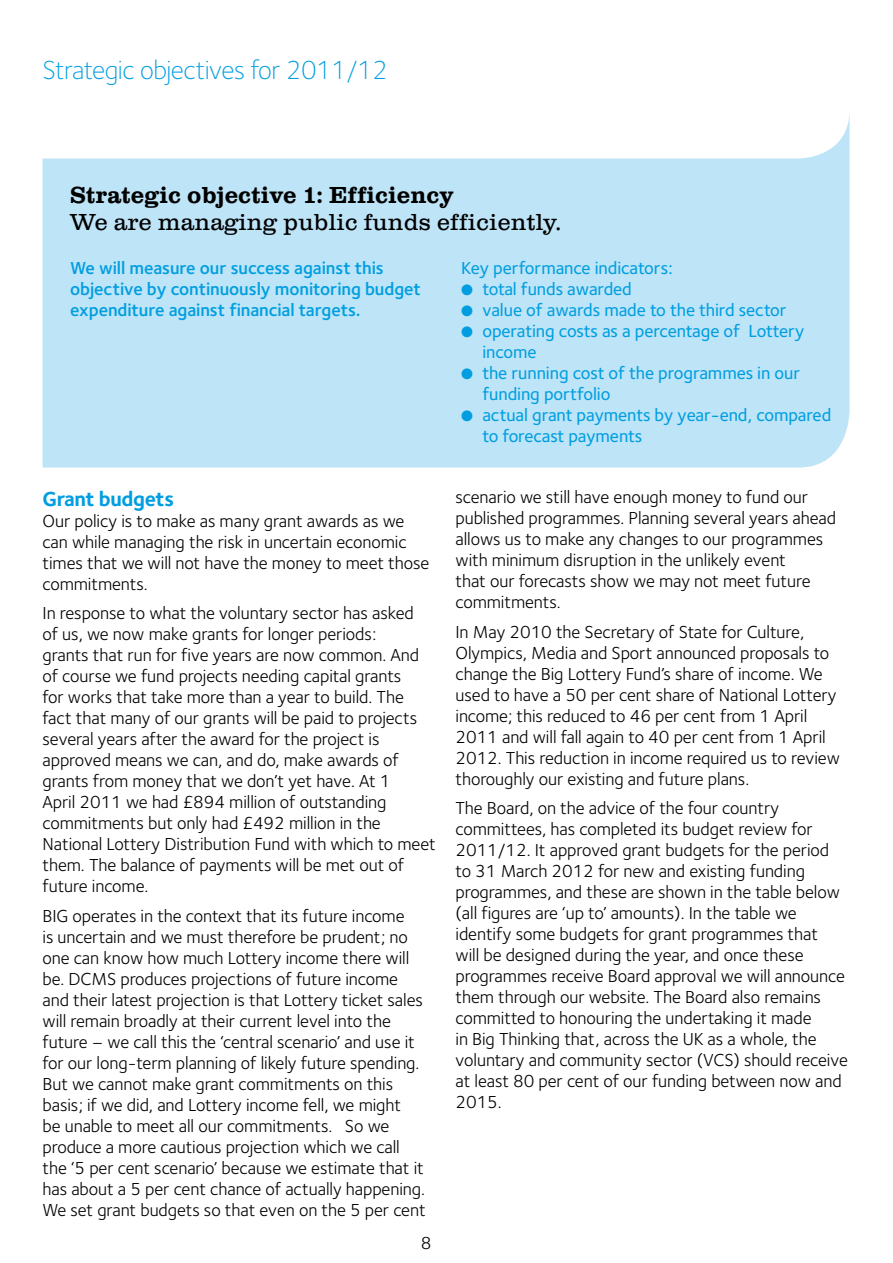
<style>
.page{position:relative;width:893px;height:1263px;background:#fff}
.page>*{position:absolute;margin:0;border:0;box-sizing:border-box;transform-origin:0 0}
.t1{font:300 27px "Foundry Sterling OT2";letter-spacing:-.02em;color:#009ee0}
.t2{font:300 24px "Clarendon LT";color:#000}
.t3{font:700 24px "Clarendon LT";color:#000}
.t4{font:700 21px "Foundry Sterling OT2";letter-spacing:-.02em;color:#009ee0}
.t5{font:18px/21px "Foundry Sterling OT2";letter-spacing:-.005em;color:#000}
.t6{font:500 18px/21px "Foundry Sterling OT2";letter-spacing:-.005em;color:#009ee0}
.t7{font:600 18px/21px "Foundry Sterling OT2";letter-spacing:-.005em;color:#009ee0}
</style>
<div class="page">
<svg style="left:43px;top:115px;width:807px;height:352px;background:#c5e7f7"></svg>
<h1 class="t1" style="left:43px;top:51px;width:347px">Strategic objectives for 2011/12</h1>
<h2 class="t3" style="left:70px;top:182px;width:385px">Strategic objective 1: Efficiency</h2>
<h2 class="t2" style="left:70px;top:209px;width:493px">We are managing public funds efficiently.</h2>
<p class="t7" style="left:70px;top:256px;width:352px">We will measure our success against this objective by continuously monitoring budget expenditure against financial targets.</p>
<p class="t6" style="left:461px;top:256px;width:213px">Key performance indicators:</p>
<p class="t6" style="left:461px;top:277px;width:172px">● total funds awarded</p>
<p class="t6" style="left:461px;top:298px;width:327px">● value of awards made to the third sector</p>
<p class="t6" style="left:482px;top:319px;width:323px;text-indent:-21px">● operating costs as a percentage of Lottery income</p>
<p class="t6" style="left:482px;top:361px;width:319px;text-indent:-21px">● the running cost of the programmes in our funding portfolio</p>
<p class="t6" style="left:482px;top:403px;width:350px;text-indent:-21px">● actual grant payments by year-end, compared to forecast payments</p>
<p class="t4" style="left:43px;top:482px;width:133px">Grant budgets</p>
<p class="t5" style="left:43px;top:509px;width:388px">Our policy is to make as many grant awards as we can while managing the risk in uncertain economic times that we will not have the money to meet those commitments.</p>
<p class="t5" style="left:43px;top:601px;width:395px">In response to what the voluntary sector has asked<br>of us, we now make grants for longer periods:<br>grants that run for five years are now common. And of course we fund projects needing capital grants<br>for works that take more than a year to build. The fact that many of our grants will be paid to projects several years after the award for the project is approved means we can, and do, make awards of grants from money that we don’t yet have. At 1<br>April 2011 we had £894 million of outstanding commitments but only had £492 million in the National Lottery Distribution Fund with which to meet them. The balance of payments will be met out of future income.</p>
<p class="t5" style="left:43px;top:904px;width:385px">BIG operates in the context that its future income<br>is uncertain and we must therefore be prudent; no one can know how much Lottery income there will be. DCMS produces projections of future income and their latest projection is that Lottery ticket sales will remain broadly at their current level into the future – we call this the ‘central scenario’ and use it for our long-term planning of likely future spending.<br>But we cannot make grant commitments on this basis; if we did, and Lottery income fell, we might<br>be unable to meet all our commitments. So we produce a more cautious projection which we call the ‘5 per cent scenario’ because we estimate that it has about a 5 per cent chance of actually happening.<br>We set grant budgets so that even on the 5 per cent</p>
<p class="t5" style="left:421px;top:1231px;width:12px">8</p>
<p class="t5" style="left:455px;top:485px;width:382px">scenario we still have enough money to fund our published programmes. Planning several years ahead allows us to make any changes to our programmes with minimum disruption in the unlikely event<br>that our forecasts show we may not meet future commitments.</p>
<p class="t5" style="left:455px;top:620px;width:386px">In May 2010 the Secretary of State for Culture, Olympics, Media and Sport announced proposals to change the Big Lottery Fund’s share of income. We used to have a 50 per cent share of National Lottery income; this reduced to 46 per cent from 1 April 2011 and will fall again to 40 per cent from 1 April 2012. This reduction in income required us to review thoroughly our existing and future plans.</p>
<p class="t5" style="left:455px;top:796px;width:394px">The Board, on the advice of the four country committees, has completed its budget review for 2011/12. It approved grant budgets for the period to 31 March 2012 for new and existing funding programmes, and these are shown in the table below (all figures are ‘up to’ amounts). In the table we identify some budgets for grant programmes that<br>will be designed during the year, and once these programmes receive Board approval we will announce them through our website. The Board also remains committed to honouring the undertaking it made<br>in Big Thinking that, across the UK as a whole, the voluntary and community sector (VCS) should receive at least 80 per cent of our funding between now and 2015.</p>
</div>
